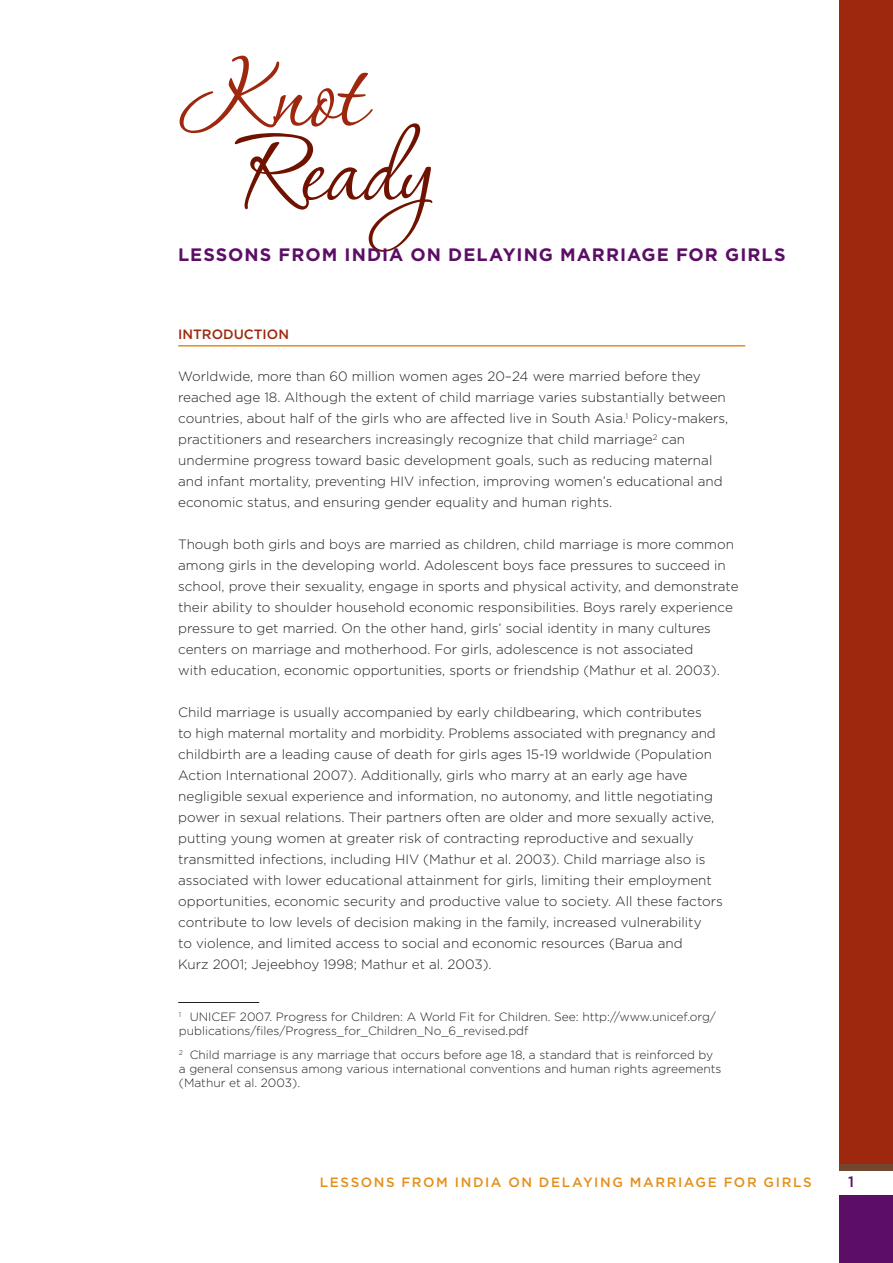
<style>
.page{position:relative;width:893px;height:1263px;background:#fff}
.page>*{position:absolute;margin:0;border:0;box-sizing:border-box;transform-origin:0 0}
.t1{font:127.5px "P22 Corinthia";color:#6f1300}
.t2{font:127.5px "P22 Corinthia";color:#9e280e}
.t3{font:700 18px "Gotham";letter-spacing:.06em;color:#5c0e67}
.t4{font:300 13.5px/21px "Gotham";color:#231f20}
.t5{font:500 13.5px "Gotham";letter-spacing:.12em;color:#e58f1a}
.t6{font:500 13.5px "Gotham";color:#9e280e}
.t7{font:300 12px/14.2px "Gotham";color:#231f20}
</style>
<div class="page">
<div style="left:839px;top:0;width:54px;height:1263px;background:#9e280e"></div>
<div style="left:839px;top:1164px;width:54px;height:99px;background:#5c0e67"></div>
<div style="left:839px;top:1164px;width:54px;height:30px;background:#fff"></div>
<div style="left:839px;top:1164px;width:54px;height:6px;background:#73472e"></div>
<hr style="left:178px;top:345px;width:567px;height:1px;background:#e58f1a">
<hr style="left:178px;top:1002px;width:81px;height:1px;background:#231f20">
<h1 class="t2" style="left:183px;top:29px;width:182px">Knot</h1>
<h1 class="t1" style="left:240px;top:104px;width:195px">Ready</h1>
<h2 class="t3" style="left:178px;top:244px;width:609px">LESSONS FROM INDIA ON DELAYI NG MARRIAGE FOR GI RLS</h2>
<p class="t6" style="left:178px;top:327px;width:112px">I NTRODUCTION</p>
<p class="t4" style="left:178px;top:366px;width:552px">Worldwide, more than 60 million women ages 20–24 were married before they reached age 18. Although the extent of child marriage varies substantially between countries, about half of the girls who are affected live in South Asia.<sup>1</sup> Policy-makers, practitioners and researchers increasingly recognize that child marriage<sup>2</sup> can undermine progress toward basic development goals, such as reducing maternal and infant mortality, preventing HIV infection, improving women’s educational and economic status, and ensuring gender equality and human rights.</p>
<p class="t4" style="left:178px;top:534px;width:562px">Though both girls and boys are married as children, child marriage is more common among girls in the developing world. Adolescent boys face pressures to succeed in school, prove their sexuality, engage in sports and physical activity, and demonstrate their ability to shoulder household economic responsibilities. Boys rarely experience pressure to get married. On the other hand, girls’ social identity in many cultures centers on marriage and motherhood. For girls, adolescence is not associated<br>with education, economic opportunities, sports or friendship (Mathur et al. 2003).</p>
<p class="t4" style="left:178px;top:702px;width:546px">Child marriage is usually accompanied by early childbearing, which contributes<br>to high maternal mortality and morbidity. Problems associated with pregnancy and childbirth are a leading cause of death for girls ages 15-19 worldwide (Population Action International 2007). Additionally, girls who marry at an early age have negligible sexual experience and information, no autonomy, and little negotiating power in sexual relations. Their partners often are older and more sexually active, putting young women at greater risk of contracting reproductive and sexually transmitted infections, including HIV (Mathur et al. 2003). Child marriage also is associated with lower educational attainment for girls, limiting their employment opportunities, economic security and productive value to society. All these factors contribute to low levels of decision making in the family, increased vulnerability<br>to violence, and limited access to social and economic resources (Barua and<br>Kurz 2001; Jejeebhoy 1998; Mathur et al. 2003).</p>
<p class="t7" style="left:179px;top:1009px;width:538px"><sup>1</sup> UNICEF 2007. Progress for Children: A World Fit for Children. See: http://www.unicef.org/ publications/files/Progress_for_Children_No_6_revised.pdf</p>
<p class="t7" style="left:179px;top:1047px;width:544px"><sup>2</sup> Child marriage is any marriage that occurs before age 18, a standard that is reinforced by a general consensus among various international conventions and human rights agreements (Mathur et al. 2003).</p>
<p class="t5" style="left:320px;top:1175px;width:22px">LESSONS</p>
<p class="t5" style="left:402px;top:1175px;width:119px">FROM IN DIA ON</p>
<p class="t5" style="left:539px;top:1175px;width:273px">DELAYING MARRIAGE FOR GIRLS</p>
</div>
